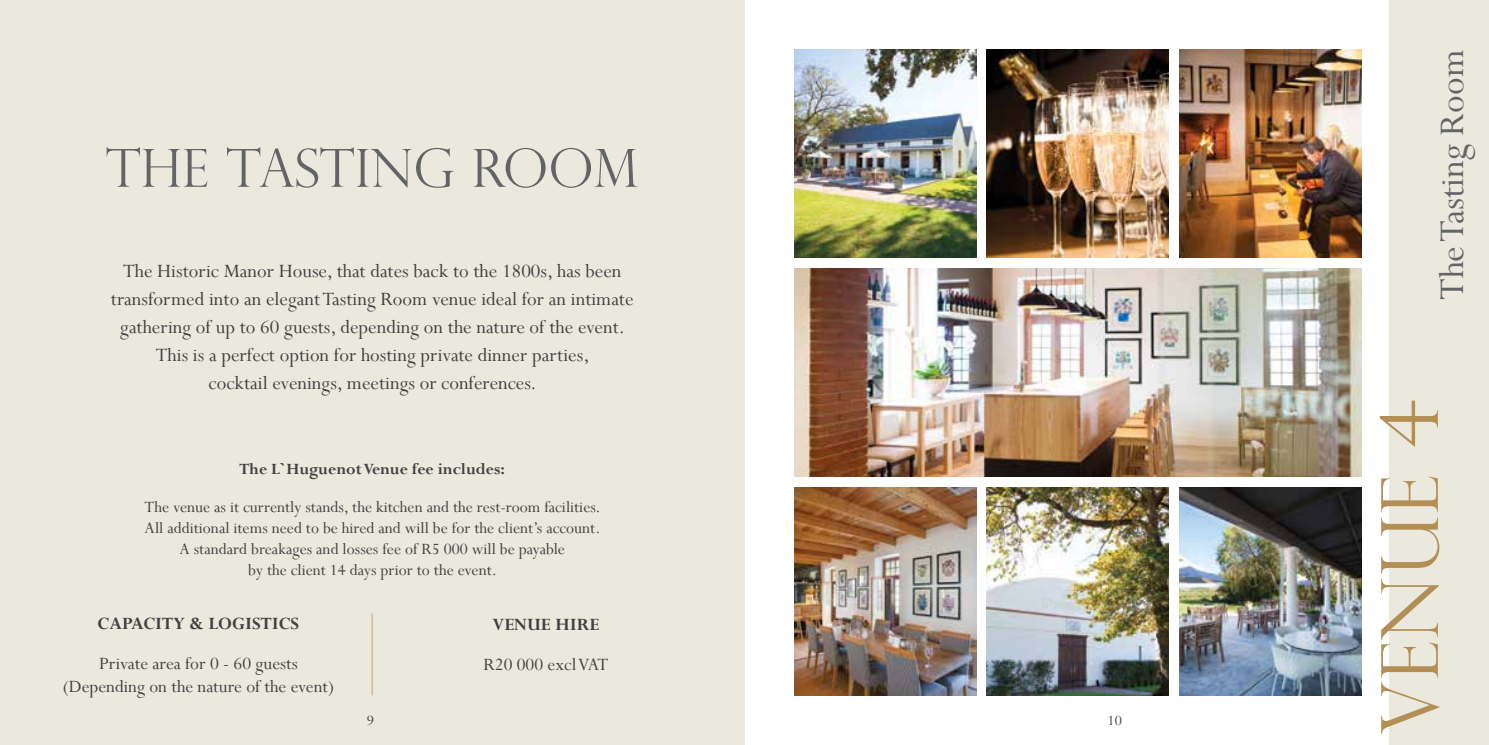
<style>
.page{position:relative;width:1489px;height:745px;background:#fff}
.page>*{position:absolute;margin:0;border:0;box-sizing:border-box;transform-origin:0 0}
.t1{font:300 52.5px "Perpetua Titling";color:#636466}
.t2{font:38.5px "Perpetua";color:#636466}
.t3{font:21px/28px "Perpetua";color:#414042;text-align:center}
.t4{font:19.25px/23.1px "Perpetua";color:#414042;text-align:center}
.t5{font:700 19.25px "Perpetua";color:#414042}
.t6{font:17.5px/21px "Perpetua";color:#414042;text-align:center}
.t7{font:700 17.5px "Perpetua";color:#414042}
.t8{font:15.75px "Perpetua";color:#414042}
</style>
<div class="page">
<div style="left:0;top:0;width:744px;height:744px;background:#ebe9dd"></div>
<hr style="left:371px;top:613px;width:2px;height:81px;background:#d5bf9c">
<div style="left:1389px;top:0;width:99px;height:744px;background:#ebe9dd"></div>
<img style="left:794px;top:50px;width:182px;height:207px">
<img style="left:986px;top:50px;width:182px;height:207px">
<img style="left:1179px;top:50px;width:182px;height:207px">
<img style="left:794px;top:487px;width:182px;height:207px">
<img style="left:986px;top:487px;width:182px;height:207px">
<img style="left:1179px;top:487px;width:182px;height:207px">
<img style="left:794px;top:268px;width:567px;height:208px">
<h1 class="t1" style="left:106px;top:136px;width:534px">THE TASTING ROOM</h1>
<p class="t3" style="left:111px;top:256px;width:524px">The Historic Manor House, that dates back to the 1800s, has been transformed into an elegant Tasting Room venue ideal for an intimate gathering of up to 60 guests, depending on the nature of the event.<br>This is a perfect option for hosting private dinner parties,<br>cocktail evenings, meetings or conferences.</p>
<p class="t7" style="left:239px;top:457px;width:267px">The L`Huguenot Venue fee includes:</p>
<p class="t6" style="left:144px;top:495px;width:457px">The venue as it currently stands, the kitchen and the rest-room facilities.<br>All additional items need to be hired and will be for the client’s account.<br>A standard breakages and losses fee of R5 000 will be payable<br>by the client 14 days prior to the event.</p>
<p class="t5" style="left:98px;top:610px;width:203px">CAPACITY &amp; LOGISTICS</p>
<p class="t4" style="left:63px;top:651px;width:273px">Private area for 0 - 60 guests (Depending on the nature of the event)</p>
<p class="t5" style="left:492px;top:612px;width:108px">VENUE HIRE</p>
<p class="t4" style="left:483px;top:652px;width:127px">R20 000 excl VAT</p>
<p class="t8" style="left:367px;top:710px;width:9px">9</p>
<p class="t8" style="left:1107px;top:710px;width:16px">10</p>
<h2 class="t2" style="left:1427px;top:734px;width:686px;rotate:-90deg"><sup>VENUE</sup> <sup>4</sup> The Tasting Room</h2>
</div>
